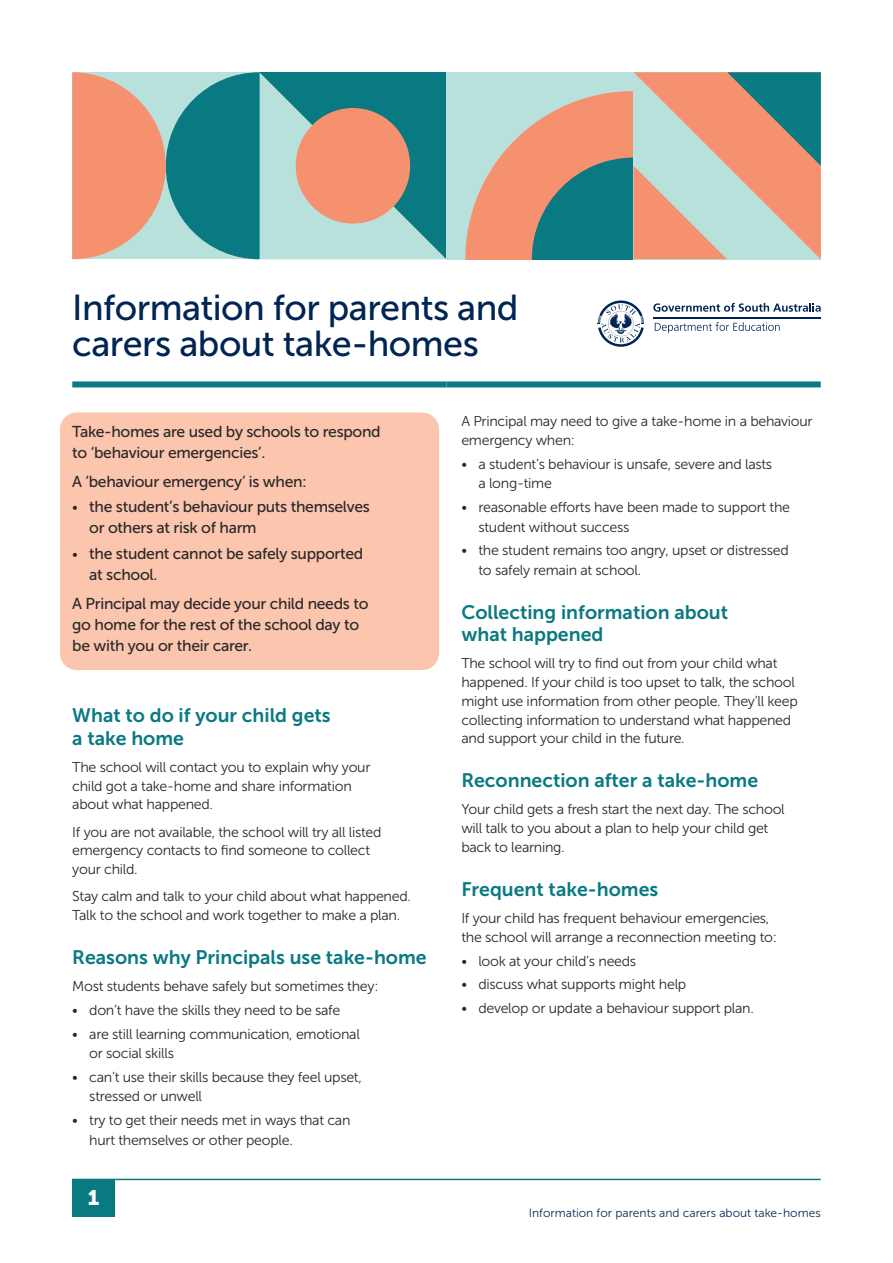
<style>
.page{position:relative;width:893px;height:1263px;background:#fff}
.page>*{position:absolute;margin:0;border:0;box-sizing:border-box;transform-origin:0 0}
.t1{font:36px/36px "Museo Sans 500";letter-spacing:-.015em;color:#002453}
.t2{font:21px "Museo Sans 900";color:#fff}
.t3{font:19.5px/22.5px "Museo Sans 700";color:#097982}
.t4{font:15.75px/21px "Museo Sans 500";letter-spacing:-.02em;color:#292829}
.t5{font:14.25px/18.8px "Museo Sans 300";letter-spacing:-.02em;color:#292829}
.t6{font:12px "Museo Sans 300";color:#002d5b}
.s1{font-family:"Museo Sans 300";font-size:14.25px}
</style>
<div class="page">
<div style="left:60px;top:412px;width:379px;height:258px;background:#fbc5ae;border-radius:17px"></div>
<div style="left:72px;top:381px;width:374px;height:6px;background:#097982"></div>
<div style="left:446px;top:381px;width:375px;height:6px;background:#097982"></div>
<hr style="left:72px;top:1179px;width:749px;height:1px;background:#097982">
<div style="left:72px;top:1179px;width:43px;height:37px;background:#097982"></div>
<svg style="left:653px;top:303px;width:168px;height:9px"></svg>
<hr style="left:653px;top:317px;width:167px;height:1px;background:#002453">
<svg style="left:598px;top:300px;width:46px;height:47px"></svg>
<svg style="left:655px;top:322px;width:125px;height:11px"></svg>
<svg style="left:72px;top:72px;width:374px;height:187px;background:#8e9f95"></svg>
<div style="left:447px;top:72px;width:187px;height:187px;background:#b8e1dc"></div>
<svg style="left:465px;top:72px;width:356px;height:187px;background:#b5a898"></svg>
<h1 class="t1" style="left:72px;top:290px;width:448px">Information for parents and carers about take-homes</h1>
<p class="t4" style="left:72px;top:421px;width:310px">Take-homes are used by schools to respond to ‘behaviour emergencies’.</p>
<p class="t4" style="left:72px;top:471px;width:236px">A ‘behaviour emergency’ is when:</p>
<p class="t4" style="left:89px;top:496px;width:282px;text-indent:-17px"><span class="s1">•</span> the student’s behaviour puts themselves or others at risk of harm</p>
<p class="t4" style="left:89px;top:543px;width:276px;text-indent:-17px"><span class="s1">•</span> the student cannot be safely supported at school.</p>
<p class="t4" style="left:72px;top:593px;width:298px">A Principal may decide your child needs to go home for the rest of the school day to be with you or their carer.</p>
<h3 class="t3" style="left:72px;top:704px;width:260px">What to do if your child gets a take home</h3>
<p class="t5" style="left:72px;top:758px;width:300px">The school will contact you to explain why your child got a take-home and share information about what happened.</p>
<p class="t5" style="left:72px;top:822px;width:311px">If you are not available, the school will try all listed emergency contacts to find someone to collect your child.</p>
<p class="t5" style="left:72px;top:887px;width:340px">Stay calm and talk to your child about what happened.<br>Talk to the school and work together to make a plan.</p>
<h3 class="t3" style="left:72px;top:946px;width:356px">Reasons why Principals use take-home</h3>
<p class="t5" style="left:72px;top:977px;width:308px">Most students behave safely but sometimes they:</p>
<p class="t5" style="left:72px;top:1001px;width:270px">• don’t have the skills they need to be safe</p>
<p class="t5" style="left:89px;top:1024px;width:272px;line-height:19.5px;text-indent:-17px">• are still learning communication, emotional or social skills</p>
<p class="t5" style="left:89px;top:1067px;width:274px;line-height:19.5px;text-indent:-17px">• can’t use their skills because they feel upset, stressed or unwell</p>
<p class="t5" style="left:89px;top:1111px;width:263px;line-height:19.5px;text-indent:-17px">• try to get their needs met in ways that can hurt themselves or other people.</p>
<h2 class="t2" style="left:88px;top:1185px;width:13px">1</h2>
<p class="t5" style="left:461px;top:412px;width:353px">A Principal may need to give a take-home in a behaviour emergency when:</p>
<p class="t5" style="left:478px;top:454px;width:295px;line-height:19.5px;text-indent:-17px">• a student’s behaviour is unsafe, severe and lasts a long-time</p>
<p class="t5" style="left:478px;top:498px;width:313px;line-height:19.5px;text-indent:-17px">• reasonable efforts have been made to support the student without success</p>
<p class="t5" style="left:478px;top:541px;width:312px;line-height:19.5px;text-indent:-17px">• the student remains too angry, upset or distressed to safely remain at school.</p>
<h3 class="t3" style="left:461px;top:601px;width:268px">Collecting information about what happened</h3>
<p class="t5" style="left:461px;top:654px;width:338px">The school will try to find out from your child what happened. If your child is too upset to talk, the school might use information from other people. They’ll keep collecting information to understand what happened and support your child in the future.</p>
<h3 class="t3" style="left:461px;top:769px;width:298px">Reconnection after a take-home</h3>
<p class="t5" style="left:461px;top:800px;width:325px">Your child gets a fresh start the next day. The school will talk to you about a plan to help your child get back to learning.</p>
<h3 class="t3" style="left:461px;top:878px;width:198px">Frequent take-homes</h3>
<p class="t5" style="left:461px;top:909px;width:317px">If your child has frequent behaviour emergencies, the school will arrange a reconnection meeting to:</p>
<p class="t5" style="left:461px;top:951px;width:176px">• look at your child’s needs</p>
<p class="t5" style="left:461px;top:975px;width:226px">• discuss what supports might help</p>
<p class="t5" style="left:461px;top:999px;width:294px">• develop or update a behaviour support plan.</p>
<p class="t6" style="left:529px;top:1206px;width:293px">Information for parents and carers about take-homes</p>
</div>
